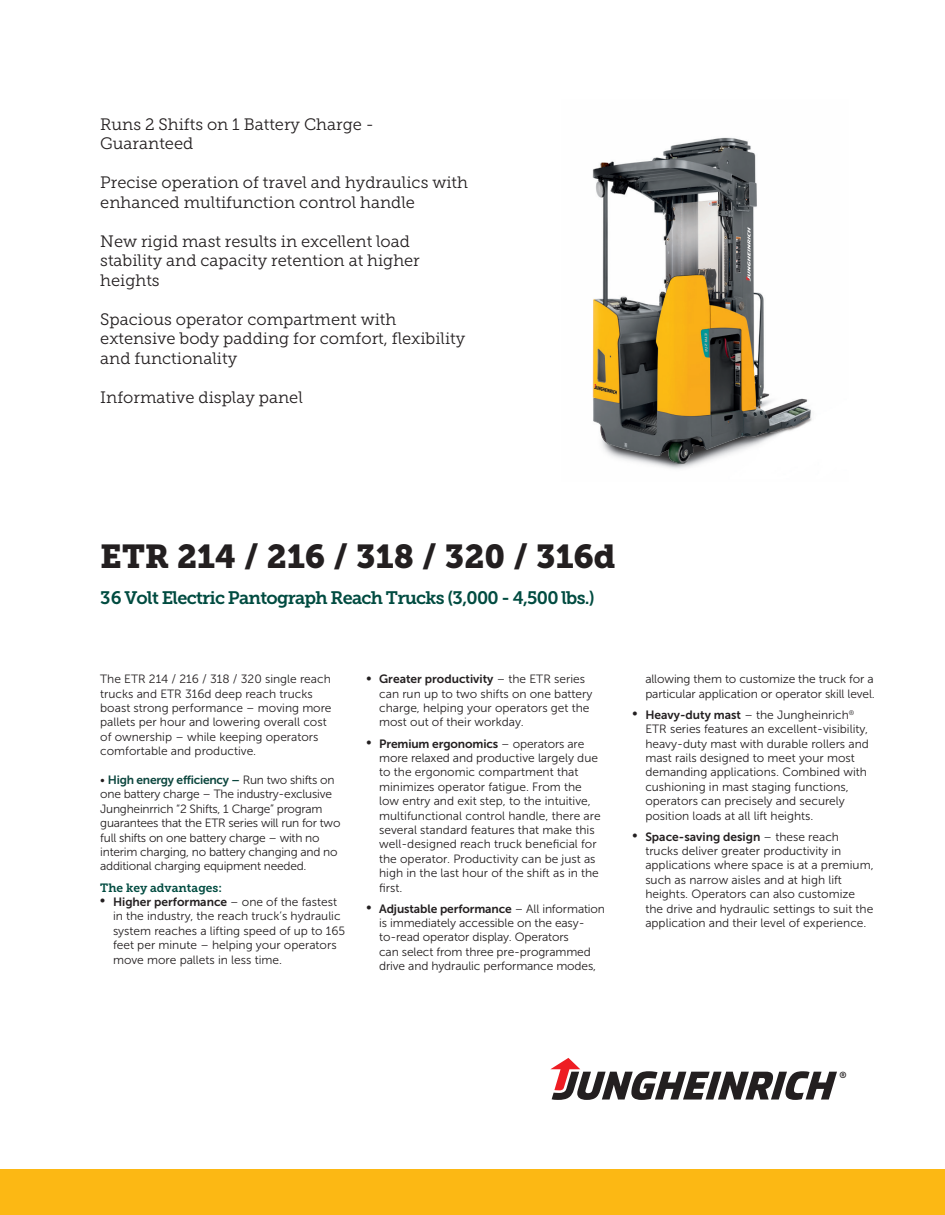
<style>
.page{position:relative;width:945px;height:1215px;background:#fff}
.page>*{position:absolute;margin:0;border:0;box-sizing:border-box;transform-origin:0 0}
.t1{font:33px "Museo Slab 900";color:#231f20}
.t2{font:18px "Museo Slab 700";letter-spacing:-.04em;color:#004b40}
.t3{font:16.5px/19.5px "Museo Slab 300";color:#231f20}
.t4{font:12px/14.4px "Museo Sans 300";color:#231f20}
.t5{font:12px/14.4px "Museo Sans 300";letter-spacing:-.02em;color:#231f20}
.t6{font:12px "Museo Sans 700";color:#231f20}
.t7{font:12px "Museo Sans 700";letter-spacing:-.02em;color:#0b453d}
.t8{font:12px "Museo Slab 700";color:#004b40}
.t9{font:8.85px "Museo Sans 700";color:#231f20}
.s1{font-family:"Museo Sans 300";color:#231f20}
.s2{font-family:"Museo Sans 300"}
.s3{font-family:"Museo Sans 700"}
</style>
<div class="page">
<svg style="left:550px;top:1058px;width:287px;height:42px"></svg>
<div style="left:0;top:1170px;width:945px;height:45px;background:#fcb814"></div>
<img style="left:592px;top:137px;width:220px;height:332px">
<h3 class="t3" style="left:100px;top:114px;width:275px">Runs 2 Shifts on 1 Battery Charge -<br>Guaranteed</h3>
<h3 class="t3" style="left:100px;top:173px;width:369px">Precise operation of travel and hydraulics with enhanced multifunction control handle</h3>
<h3 class="t3" style="left:100px;top:232px;width:321px">New rigid mast results in excellent load stability and capacity retention at higher heights</h3>
<h3 class="t3" style="left:100px;top:310px;width:367px">Spacious operator compartment with extensive body padding for comfort, flexibility and functionality</h3>
<h3 class="t3" style="left:100px;top:388px;width:204px">Informative display panel</h3>
<h1 class="t1" style="left:100px;top:538px;width:517px">ETR 214 / 216 / 318 / 320 / 316d</h1>
<h2 class="t2" style="left:100px;top:588px;width:496px">36 Volt Electric Pantograph Reach Trucks (3,000 - 4,500 lbs.)</h2>
<p class="t4" style="left:100px;top:672px;width:233px">The ETR 214 / 216 / 318 / 320 single reach trucks and ETR 316d deep reach trucks boast strong performance – moving more pallets per hour and lowering overall cost of ownership – while keeping operators comfortable and productive.</p>
<p class="t7" style="left:100px;top:773px;width:236px"><span class="s1">•</span> High energy efficiency – <span class="s1">Run two shifts on</span></p>
<p class="t5" style="left:100px;top:787px;width:242px">one battery charge – The industry-exclusive Jungheinrrich “2 Shifts, 1 Charge” program guarantees that the ETR series will run for two full shifts on one battery charge – with no interim charging, no battery changing and no additional charging equipment needed.</p>
<p class="t8" style="left:100px;top:881px;width:123px">The key advantages:</p>
<p class="t6" style="left:100px;top:895px;width:238px">• Higher performance <span class="s2">– one of the fastest</span></p>
<p class="t4" style="left:113px;top:909px;width:234px">in the industry, the reach truck’s hydraulic system reaches a lifting speed of up to 165 feet per minute – helping your operators move more pallets in less time.</p>
<p class="t6" style="left:366px;top:672px;width:220px">• Greater productivity <span class="s2">– the ETR series</span></p>
<p class="t4" style="left:379px;top:686px;width:215px">can run up to two shifts on one battery charge, helping your operators get the most out of their workday.</p>
<p class="t6" style="left:366px;top:737px;width:219px">• Premium ergonomics <span class="s2">– operators are</span></p>
<p class="t4" style="left:379px;top:751px;width:223px">more relaxed and productive largely due to the ergonomic compartment that minimizes operator fatigue. From the low entry and exit step, to the intuitive, multifunctional control handle, there are several standard features that make this well-designed reach truck beneficial for the operator. Productivity can be just as high in the last hour of the shift as in the first.</p>
<p class="t6" style="left:366px;top:902px;width:240px">• Adjustable performance <span class="s2">– All information</span></p>
<p class="t4" style="left:379px;top:916px;width:219px">is immediately accessible on the easy&shy;to-read operator display. Operators<br>can select from three pre-programmed drive and hydraulic performance modes,</p>
<p class="t4" style="left:645px;top:672px;width:231px">allowing them to customize the truck for a particular application or operator skill level.</p>
<p class="t4" style="left:645px;top:707px;width:225px;text-indent:-13px"><span class="s3">• Heavy-duty mast</span> – the Jungheinrich<sup>® </sup>ETR series features an excellent-visibility, heavy-duty mast with durable rollers and mast rails designed to meet your most demanding applications. Combined with cushioning in mast staging functions, operators can precisely and securely position loads at all lift heights.</p>
<p class="t6" style="left:633px;top:830px;width:208px">• Space-saving design <span class="s2">– these reach</span></p>
<p class="t4" style="left:645px;top:844px;width:230px">trucks deliver greater productivity in applications where space is at a premium, such as narrow aisles and at high lift heights. Operators can also customize the drive and hydraulic settings to suit the application and their level of experience.</p>
<p class="t9" style="left:839px;top:1070px;width:9px">®</p>
</div>
